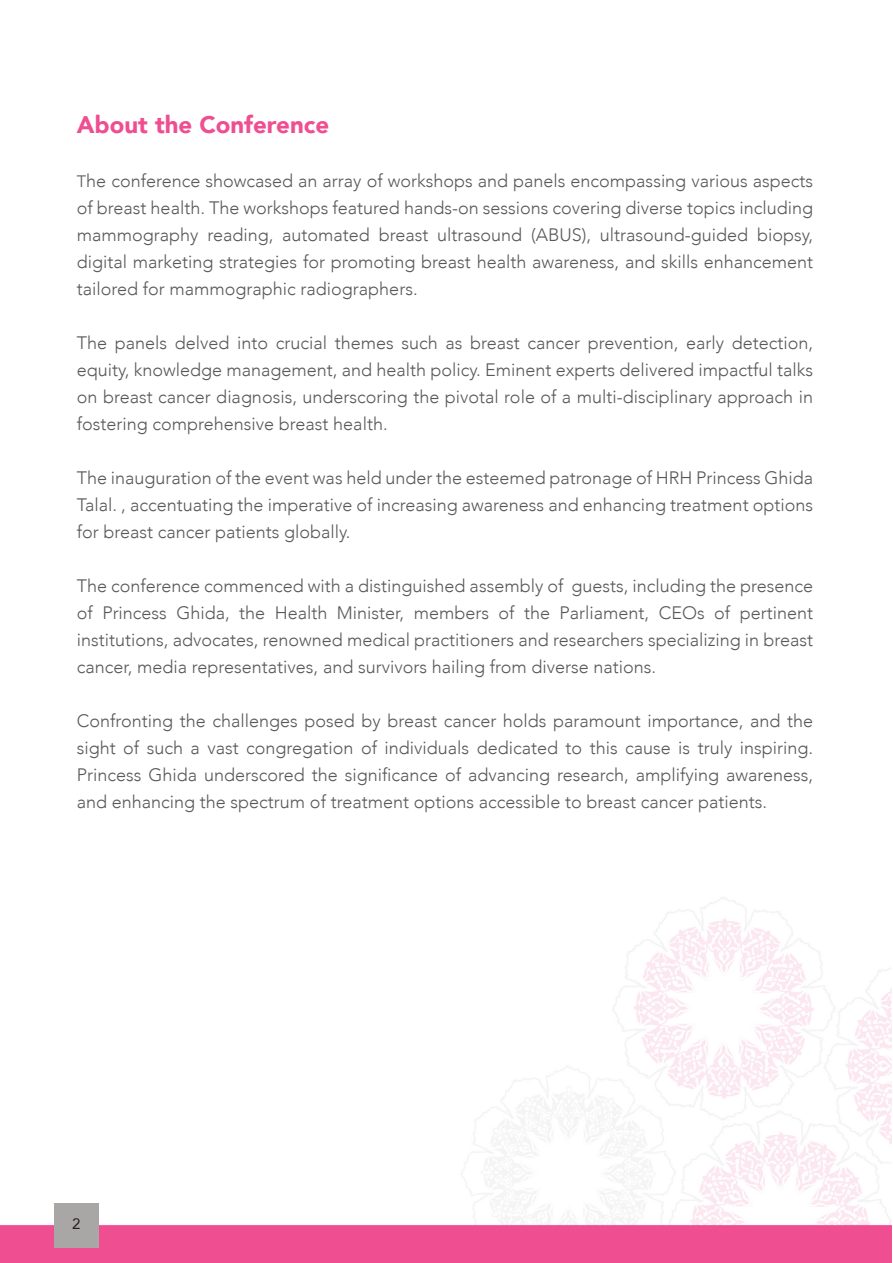
<style>
.page{position:relative;width:893px;height:1263px;background:#fff}
.page>*{position:absolute;margin:0;border:0;box-sizing:border-box;transform-origin:0 0}
.t1{font:900 24px "Avenir";color:#ef4e91}
.t2{font:300 18px/27px "Avenir";color:#57585a;text-align:justify}
.t3{font:15px "Avenir";color:#231f20}
.s1{font-size:16.5px}
</style>
<div class="page">
<img style="left:0;top:897px;width:892px;height:366px">
<div style="left:54px;top:1203px;width:45px;height:44px;background:#a9a6a6"></div>
<p class="t1" style="left:77px;top:104px;width:254px">About the Conference</p>
<p class="t2" style="left:77px;top:167px;width:738px"><span class="s1">T</span>he conference showcased an array of workshops and panels encompassing various aspects of breast health. The workshops featured hands-on sessions covering diverse topics including mammography reading, automated breast ultrasound (ABUS), ultrasound-guided biopsy, digital marketing strategies for promoting breast health awareness, and skills enhancement tailored for mammographic radiographers.</p>
<p class="t2" style="left:77px;top:329px;width:738px">The panels delved into crucial themes such as breast cancer prevention, early detection, equity, knowledge management, and health policy. Eminent experts delivered impactful talks on breast cancer diagnosis, underscoring the pivotal role of a multi-disciplinary approach in fostering comprehensive breast health.</p>
<p class="t2" style="left:77px;top:464px;width:738px">The inauguration of the event was held under the esteemed patronage of HRH Princess Ghida Talal. , accentuating the imperative of increasing awareness and enhancing treatment options for breast cancer patients globally.</p>
<p class="t2" style="left:77px;top:572px;width:738px">The conference commenced with a distinguished assembly of guests, including the presence of Princess Ghida, the Health Minister, members of the Parliament, CEOs of pertinent institutions, advocates, renowned medical practitioners and researchers specializing in breast cancer, media representatives, and survivors hailing from diverse nations.</p>
<p class="t2" style="left:77px;top:707px;width:738px">Confronting the challenges posed by breast cancer holds paramount importance, and the sight of such a vast congregation of individuals dedicated to this cause is truly inspiring.<br>Princess Ghida underscored the significance of advancing research, amplifying awareness, and enhancing the spectrum of treatment options accessible to breast cancer patients.</p>
<p class="t3" style="left:72px;top:1212px;width:10px">2</p>
</div>
